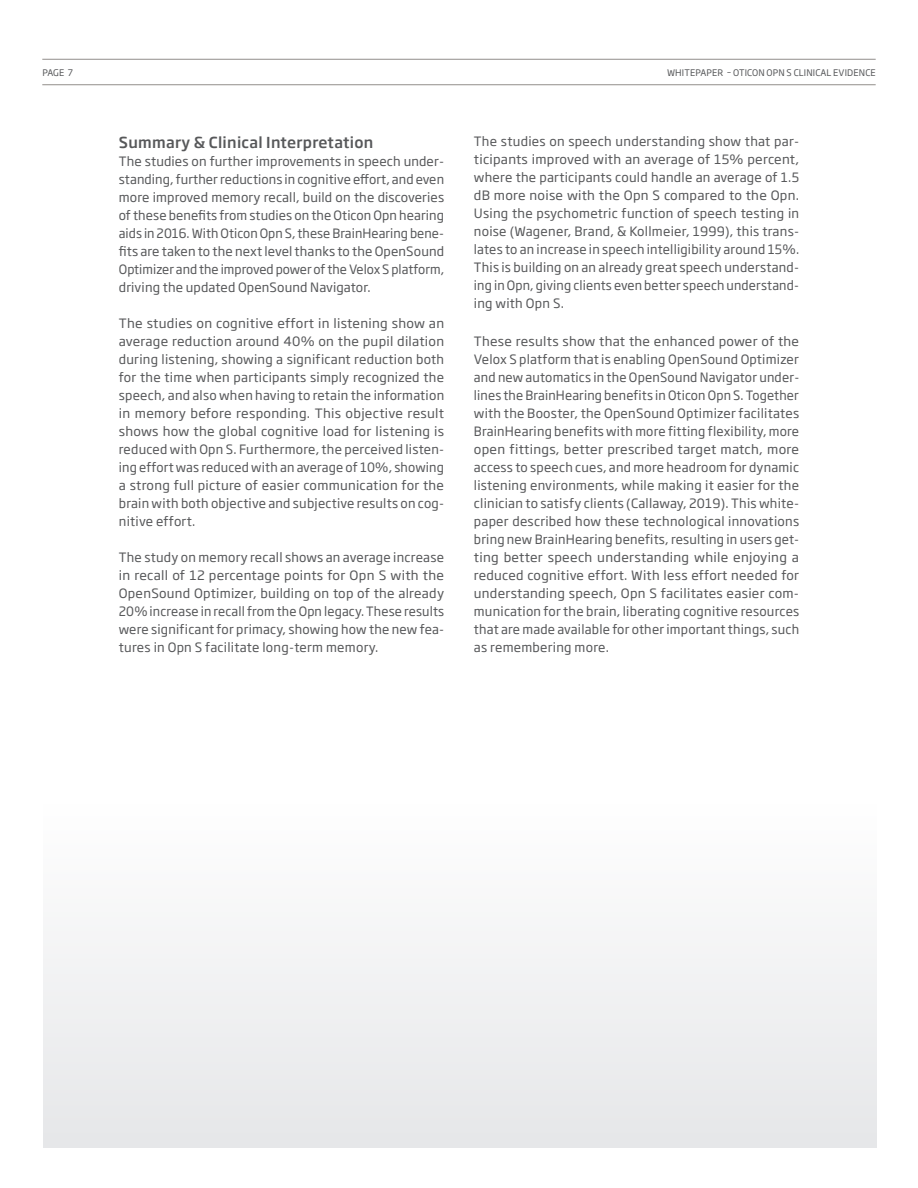
<style>
.page{position:relative;width:918px;height:1188px;background:#fff}
.page>*{position:absolute;margin:0;border:0;box-sizing:border-box;transform-origin:0 0}
.t1{font:500 15px "Soho Gothic Pro";letter-spacing:.02em;color:#57585a}
.t2{font:12.75px/18px "Soho Gothic Pro";letter-spacing:.015em;color:#57585a;text-align:justify}
.t3{font:9px "Soho Gothic Pro";letter-spacing:.015em;color:#57585a}
</style>
<div class="page">
<div style="left:43px;top:804px;width:834px;height:344px;background:#f2f2f3"></div>
<hr style="left:42px;top:84px;width:834px;height:1px;background:#928e8b">
<hr style="left:42px;top:59px;width:834px;height:1px;background:#928e8b">
<p class="t3" style="left:42px;top:66px;width:32px">PAGE 7</p>
<p class="t3" style="left:667px;top:66px;width:210px">WHITEPAPER – OTICON OPN S CLINICAL EVIDENCE</p>
<p class="t1" style="left:119px;top:131px;width:256px">Summary &amp; Clinical Interpretation</p>
<p class="t2" style="left:119px;top:151px;width:327px">The studies on further improvements in speech under&shy;standing, further reductions in cognitive effort, and even more improved memory recall, build on the discoveries of these benefits from studies on the Oticon Opn hearing aids in 2016. With Oticon Opn S, these BrainHearing bene&shy;fits are taken to the next level thanks to the OpenSound Optimizer and the improved power of the Velox S platform, driving the updated OpenSound Navigator.</p>
<p class="t2" style="left:119px;top:313px;width:327px">The studies on cognitive effort in listening show an average reduction around 40% on the pupil dilation during listening, showing a significant reduction both for the time when participants simply recognized the speech, and also when having to retain the information in memory before responding. This objective result shows how the global cognitive load for listening is reduced with Opn S. Furthermore, the perceived listen&shy;ing effort was reduced with an average of 10%, showing a strong full picture of easier communication for the brain with both objective and subjective results on cog&shy;nitive effort.</p>
<p class="t2" style="left:119px;top:547px;width:327px">The study on memory recall shows an average increase in recall of 12 percentage points for Opn S with the OpenSound Optimizer, building on top of the already 20% increase in recall from the Opn legacy. These results were significant for primacy, showing how the new fea&shy;tures in Opn S facilitate long-term memory.</p>
<p class="t2" style="left:474px;top:132px;width:327px">The studies on speech understanding show that par&shy;ticipants improved with an average of 15% percent, where the participants could handle an average of 1.5 dB more noise with the Opn S compared to the Opn.<br>Using the psychometric function of speech testing in noise (Wagener, Brand, &amp; Kollmeier, 1999), this trans&shy;lates to an increase in speech intelligibility around 15%.<br>This is building on an already great speech understand&shy;ing in Opn, giving clients even better speech understand&shy;ing with Opn S.</p>
<p class="t2" style="left:474px;top:331px;width:327px">These results show that the enhanced power of the Velox S platform that is enabling OpenSound Optimizer and new automatics in the OpenSound Navigator under&shy;lines the BrainHearing benefits in Oticon Opn S. Together with the Booster, the OpenSound Optimizer facilitates BrainHearing benefits with more fitting flexibility, more open fittings, better prescribed target match, more access to speech cues, and more headroom for dynamic listening environments, while making it easier for the clinician to satisfy clients (Callaway, 2019). This white&shy;paper described how these technological innovations bring new BrainHearing benefits, resulting in users get&shy;ting better speech understanding while enjoying a reduced cognitive effort. With less effort needed for understanding speech, Opn S facilitates easier com&shy;munication for the brain, liberating cognitive resources that are made available for other important things, such as remembering more.</p>
</div>
